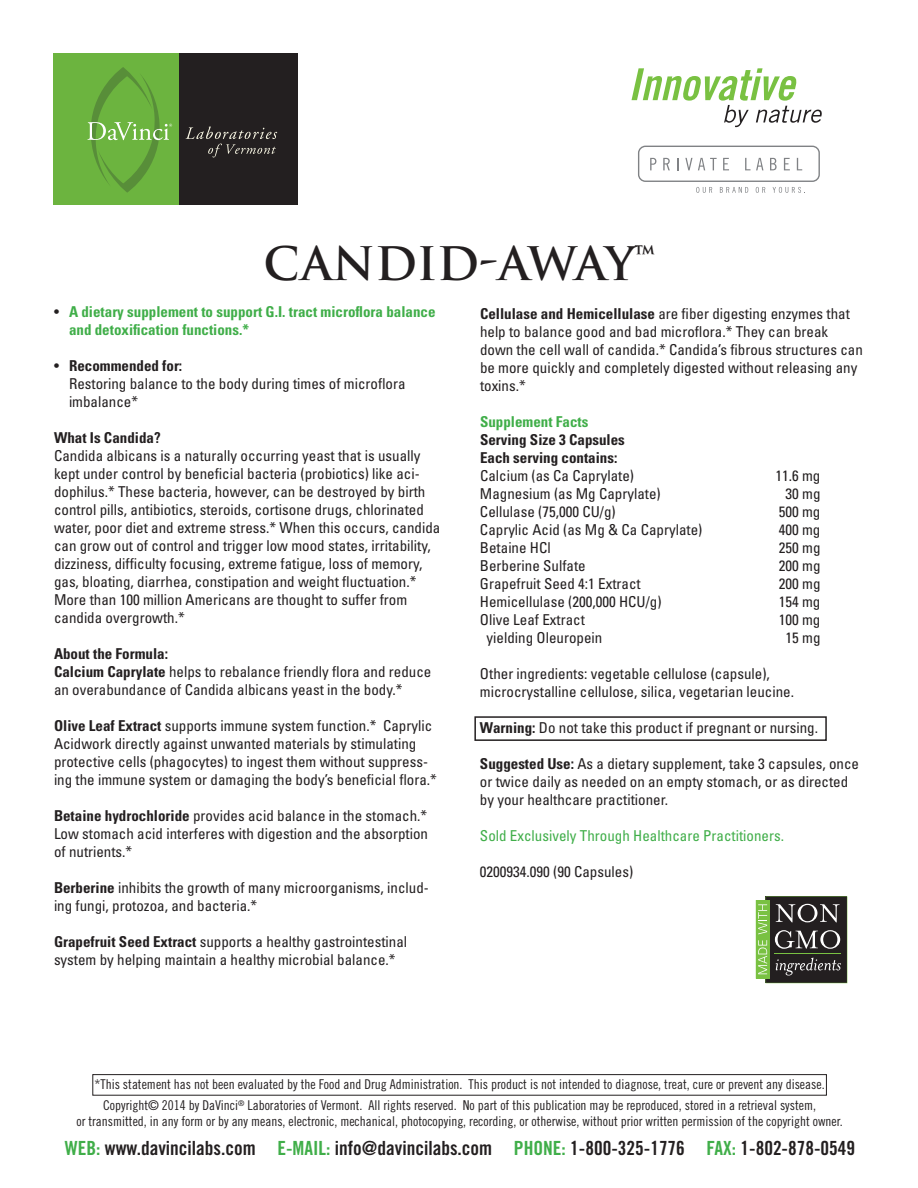
<style>
.page{position:relative;width:918px;height:1188px;background:#fff}
.page>*{position:absolute;margin:0;border:0;box-sizing:border-box;transform-origin:0 0}
.t1{font:700 45px "Trajan";letter-spacing:-.005em;color:#231f20}
.t2{font:19.5px "Trade Gothic Bold Cond Twenty";color:#231f20}
.t3{font:condensed 15px/18px "Univers";color:#231f20}
.t4{font:700 condensed 15px/18px "Univers";color:#40ae49}
.t5{font:700 condensed 15px/18px "Univers";color:#231f20}
.t6{font:condensed 15px "Univers";color:#40ae49}
.t7{font:13.5px/20.9px "Trade Gothic Cond Eighteen";color:#231f20;text-align:center}
.s1{font-weight:400;color:#231f20}
.s2{font-weight:700}
.s3{color:#40ae49}
</style>
<div class="page">
<div style="left:92px;top:1074px;width:735px;height:22px;border:1px solid #231f20"></div>
<div style="left:474px;top:716px;width:353px;height:25px;border:2px solid #231f20"></div>
<div style="left:638px;top:146px;width:182px;height:36px;border:1px solid #808285;border-radius:7px"></div>
<svg style="left:650px;top:158px;width:6px;height:12px"></svg>
<svg style="left:663px;top:158px;width:7px;height:12px"></svg>
<svg style="left:677px;top:158px;width:2px;height:12px"></svg>
<svg style="left:685px;top:158px;width:32px;height:12px"></svg>
<svg style="left:723px;top:158px;width:6px;height:12px"></svg>
<svg style="left:745px;top:158px;width:18px;height:12px"></svg>
<svg style="left:770px;top:158px;width:7px;height:12px"></svg>
<svg style="left:784px;top:158px;width:6px;height:12px"></svg>
<svg style="left:797px;top:158px;width:5px;height:12px"></svg>
<svg style="left:696px;top:187px;width:16px;height:6px"></svg>
<svg style="left:720px;top:187px;width:28px;height:6px"></svg>
<svg style="left:756px;top:187px;width:9px;height:6px"></svg>
<svg style="left:773px;top:187px;width:32px;height:6px"></svg>
<div style="left:54px;top:53px;width:126px;height:152px;background:#6cb43f"></div>
<div style="left:180px;top:53px;width:118px;height:152px;background:#231f20"></div>
<svg style="left:87px;top:67px;width:85px;height:126px"></svg>
<svg style="left:186px;top:127px;width:91px;height:30px"></svg>
<svg style="left:632px;top:68px;width:190px;height:59px"></svg>
<svg style="left:756px;top:896px;width:91px;height:87px;background:#4b5141"></svg>
<hr style="left:774px;top:953px;width:67px;height:1px;background:#79c142">
<h1 class="t1" style="left:264px;top:236px;width:392px">CANDID-AWAY<sup>™</sup></h1>
<p class="t4" style="left:69px;top:303px;width:368px;text-indent:-15px"><span class="s1">•</span> A dietary supplement to support G.I. tract microflora balance and detoxification functions.*</p>
<p class="t3" style="left:69px;top:357px;width:338px;text-indent:-15px">• <span class="s2">Recommended for:<br></span>Restoring balance to the body during times of microflora imbalance*</p>
<p class="t5" style="left:54px;top:429px;width:108px">What Is Candida?</p>
<p class="t3" style="left:54px;top:447px;width:388px">Candida albicans is a naturally occurring yeast that is usually kept under control by beneficial bacteria (probiotics) like aci&shy;dophilus.* These bacteria, however, can be destroyed by birth control pills, antibiotics, steroids, cortisone drugs, chlorinated water, poor diet and extreme stress.* When this occurs, candida can grow out of control and trigger low mood states, irritability, dizziness, difficulty focusing, extreme fatigue, loss of memory, gas, bloating, diarrhea, constipation and weight fluctuation.* More than 100 million Americans are thought to suffer from candida overgrowth.*</p>
<p class="t3" style="left:54px;top:645px;width:379px"><span class="s2">About the Formula:<br>Calcium Caprylate</span> helps to rebalance friendly flora and reduce an overabundance of Candida albicans yeast in the body.*</p>
<p class="t3" style="left:54px;top:717px;width:384px"><span class="s2">Olive Leaf Extract</span> supports immune system function.* Caprylic Acidwork directly against unwanted materials by stimulating protective cells (phagocytes) to ingest them without suppress&shy;ing the immune system or damaging the body’s beneficial flora.*</p>
<p class="t3" style="left:54px;top:807px;width:376px;text-align:justify"><span class="s2">Betaine hydrochloride</span> provides acid balance in the stomach.* Low stomach acid interferes with digestion and the absorption of nutrients.*</p>
<p class="t3" style="left:54px;top:879px;width:376px"><span class="s2">Berberine</span> inhibits the growth of many microorganisms, includ&shy;ing fungi, protozoa, and bacteria.*</p>
<p class="t3" style="left:54px;top:933px;width:355px"><span class="s2">Grapefruit Seed Extract</span> supports a healthy gastrointestinal system by helping maintain a healthy microbial balance.*</p>
<p class="t3" style="left:480px;top:304px;width:384px"><span class="s2">Cellulase and Hemicellulase</span> are fiber digesting enzymes that help to balance good and bad microflora.* They can break down the cell wall of candida.* Candida’s fibrous structures can be more quickly and completely digested without releasing any toxins.*</p>
<p class="t4" style="left:480px;top:412px;width:110px">Supplement Facts</p>
<p class="t5" style="left:480px;top:430px;width:146px">Serving Size 3 Capsules<br>Each serving contains:</p>
<p class="t3" style="left:480px;top:466px;width:156px">Calcium (as Ca Caprylate)</p>
<p class="t3" style="left:776px;top:466px;width:46px">11.6 mg</p>
<p class="t3" style="left:480px;top:484px;width:182px">Magnesium (as Mg Caprylate)</p>
<p class="t3" style="left:786px;top:484px;width:36px">30 mg</p>
<p class="t3" style="left:480px;top:502px;width:137px">Cellulase (75,000 CU/g)</p>
<p class="t3" style="left:779px;top:502px;width:43px">500 mg</p>
<p class="t3" style="left:480px;top:520px;width:224px">Caprylic Acid (as Mg &amp; Ca Caprylate)</p>
<p class="t3" style="left:779px;top:520px;width:43px">400 mg</p>
<p class="t3" style="left:480px;top:538px;width:72px">Betaine HCl</p>
<p class="t3" style="left:779px;top:538px;width:43px">250 mg</p>
<p class="t3" style="left:480px;top:556px;width:107px">Berberine Sulfate</p>
<p class="t3" style="left:779px;top:556px;width:43px">200 mg</p>
<p class="t3" style="left:480px;top:574px;width:162px">Grapefruit Seed 4:1 Extract</p>
<p class="t3" style="left:779px;top:574px;width:43px">200 mg</p>
<p class="t3" style="left:480px;top:592px;width:183px">Hemicellulase (200,000 HCU/g)</p>
<p class="t3" style="left:779px;top:592px;width:43px">154 mg</p>
<p class="t3" style="left:480px;top:610px;width:106px">Olive Leaf Extract</p>
<p class="t3" style="left:779px;top:610px;width:43px">100 mg</p>
<p class="t3" style="left:487px;top:628px;width:117px">yielding Oleuropein</p>
<p class="t3" style="left:786px;top:628px;width:36px">15 mg</p>
<p class="t3" style="left:480px;top:664px;width:316px">Other ingredients: vegetable cellulose (capsule), microcrystalline cellulose, silica, vegetarian leucine.</p>
<p class="t3" style="left:480px;top:718px;width:339px"><span class="s2">Warning:</span> Do not take this product if pregnant or nursing.</p>
<p class="t3" style="left:480px;top:754px;width:381px"><span class="s2">Suggested Use:</span> As a dietary supplement, take 3 capsules, once or twice daily as needed on an empty stomach, or as directed by your healthcare practitioner.</p>
<p class="t6" style="left:480px;top:826px;width:306px">Sold Exclusively Through Healthcare Practitioners.</p>
<p class="t3" style="left:480px;top:862px;width:155px">0200934.090 (90 Capsules)</p>
<p class="t7" style="left:95px;top:1074px;width:732px">*This statement has not been evaluated by the Food and Drug Administration. This product is not intended to diagnose, treat, cure or prevent any disease.<br>Copyright© 2014 by DaVinci<sup>®</sup> Laboratories of Vermont. All rights reserved. No part of this publication may be reproduced, stored in a retrieval system,</p>
<p class="t7" style="left:76px;top:1111px;width:768px">or transmitted, in any form or by any means, electronic, mechanical, photocopying, recording, or otherwise, without prior written permission of the copyright owner.</p>
<h2 class="t2" style="left:65px;top:1136px;width:792px"><span class="s3">WEB:</span> www.davincilabs.com <span class="s3">E-MAIL:</span> info@davincilabs.com <span class="s3">PHONE:</span> 1-800-325-1776 <span class="s3">FAX:</span> 1-802-878-0549</h2>
</div>
